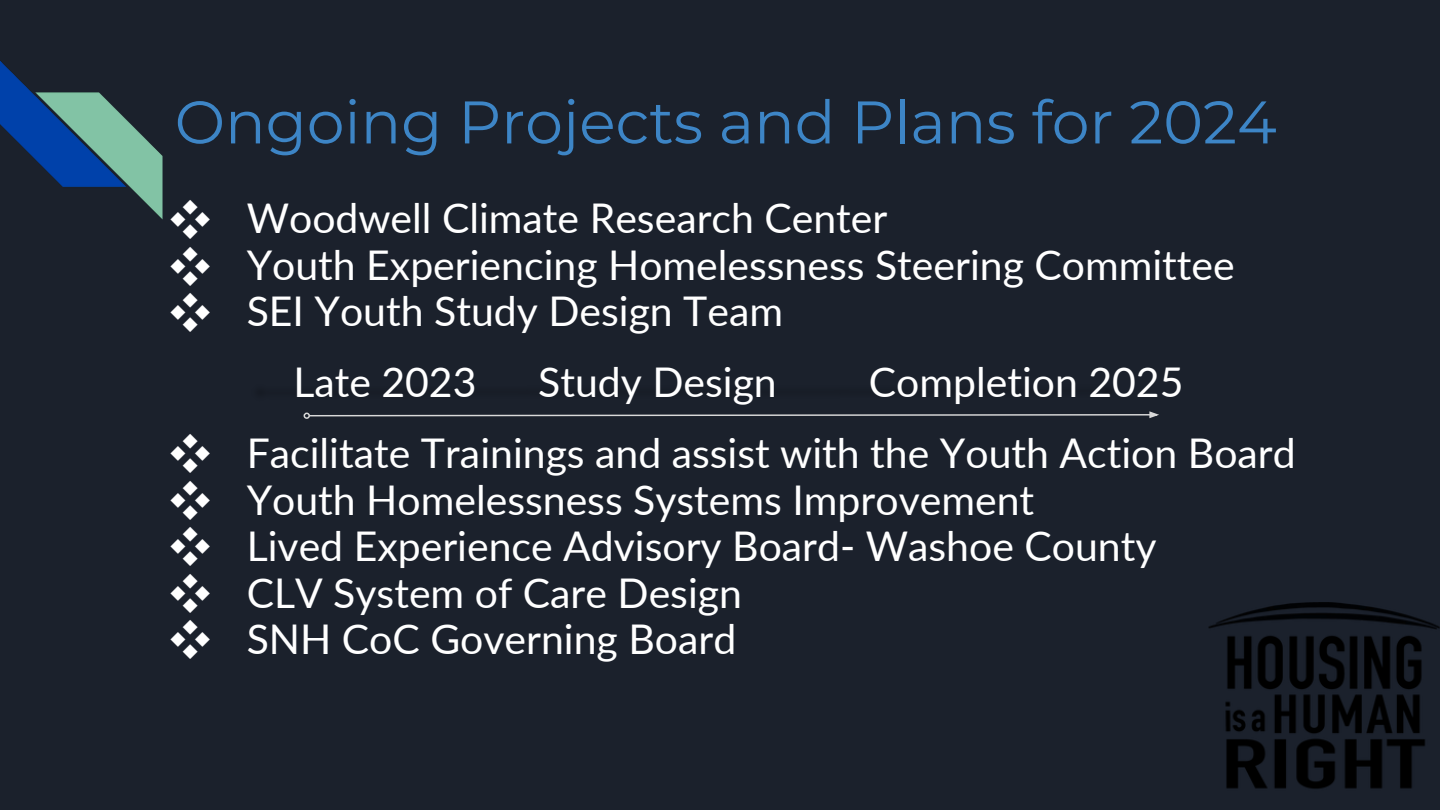
<style>
.page{position:relative;width:1440px;height:810px;background:#1b212c}
.page>*{position:absolute;margin:0;border:0;box-sizing:border-box;transform-origin:0 0}
.t1{font:60px "Montserrat";color:#3d85c6}
.t2{font:41px/46.4px "Lato";color:#fff}
.t3{font:41px/46.4px "Noto Sans CJ Ksc";color:#fff;text-align:justify}
</style>
<div class="page">
<img style="left:0;top:61px;width:1209px;height:567px">
<img style="left:248px;top:381px;width:876px;height:21px">
<svg style="left:304px;top:410px;width:857px;height:9px"></svg>
<img style="left:1209px;top:602px;width:231px;height:187px">
<p class="t1" style="left:175px;top:85px;width:1104px">Ongoing Projects and Plans for 2024</p>
<h1 class="t3" style="left:170px;top:195px;width:42px">❖ ❖ ❖</h1>
<p class="t3" style="left:170px;top:429px;width:42px">❖ ❖ ❖ ❖ ❖</p>
<p class="t2" style="left:247px;top:194px;width:990px">Woodwell Climate Research Center<br>Youth Experiencing Homelessness Steering Committee<br>SEI Youth Study Design Team</p>
<p class="t2" style="left:293px;top:358px;width:185px">Late 2023</p>
<p class="t2" style="left:538px;top:358px;width:240px">Study Design</p>
<p class="t2" style="left:869px;top:358px;width:316px">Completion 2025</p>
<p class="t2" style="left:247px;top:429px;width:1051px">Facilitate Trainings and assist with the Youth Action Board Youth Homelessness Systems Improvement<br>Lived Experience Advisory Board- Washoe County<br>CLV System of Care Design<br>SNH CoC Governing Board</p>
</div>
